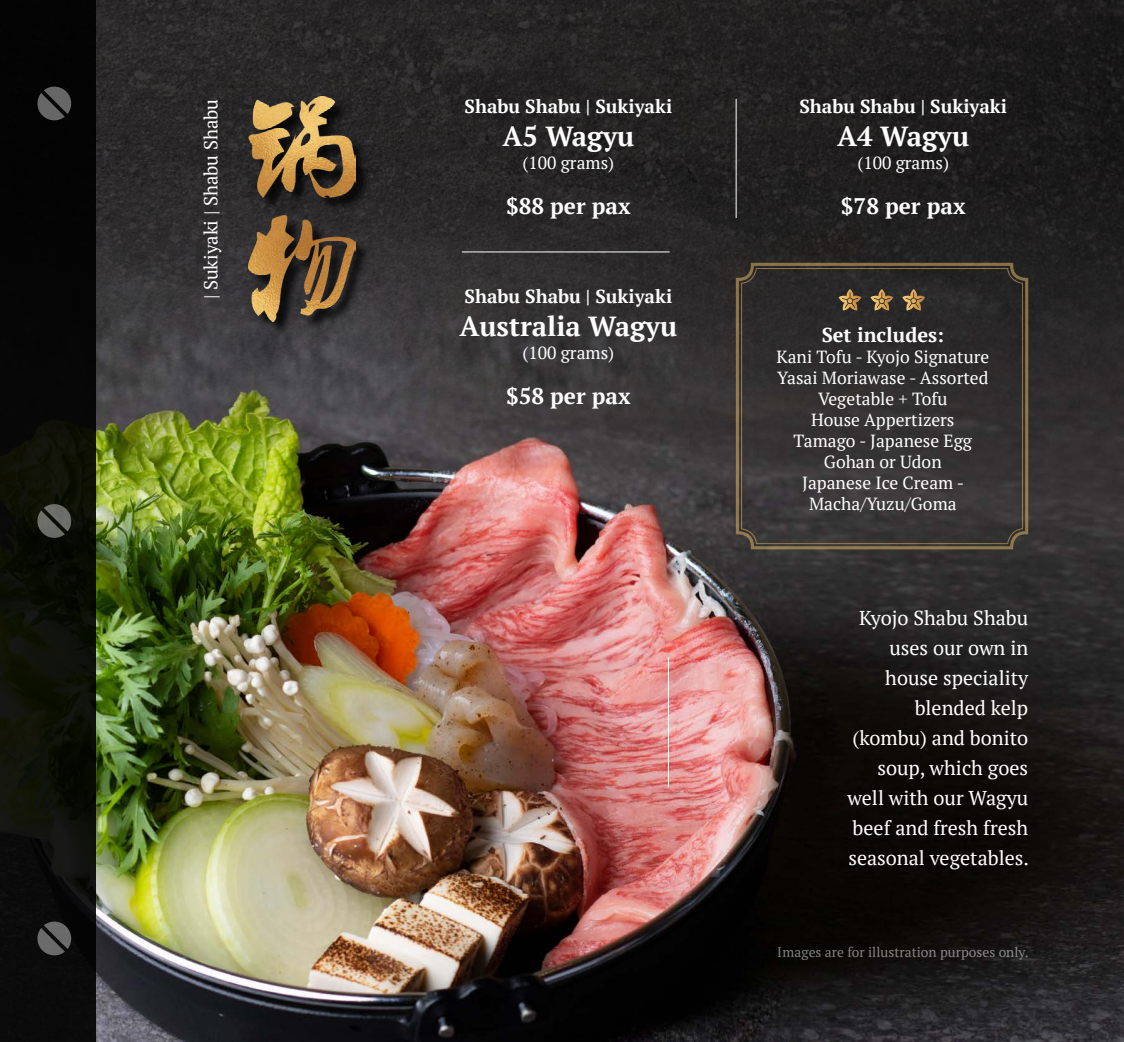
<style>
.page{position:relative;width:1124px;height:1042px;background:#fff}
.page>*{position:absolute;margin:0;border:0;box-sizing:border-box;transform-origin:0 0}
.t1{font:700 27.5px "PT Serif";color:#fff}
.t2{font:700 22.5px "PT Serif";color:#fff}
.t3{font:20px/30px "PT Serif";color:#fff;text-align:right}
.t4{font:700 20px "PT Serif";color:#fff}
.t5{font:700 18.75px "PT Serif";color:#fff}
.t6{font:18.75px "PT Serif";color:#fff}
.t7{font:17.5px/21px "PT Serif";color:#fff;text-align:center}
.t8{font:13.75px "PT Serif";color:#fff}
</style>
<div class="page">
<img style="left:96px;top:0;width:1027px;height:48px">
<img style="left:96px;top:48px;width:1027px;height:994px">
<hr style="left:668px;top:657px;width:1px;height:130px;background:#fff">
<div style="left:250px;top:98px;width:121px;height:238px;background:#000;opacity:.75"></div>
<img style="left:248px;top:96px;width:107px;height:225px">
<hr style="left:735px;top:99px;width:1px;height:119px;background:#fff">
<hr style="left:462px;top:252px;width:207px;height:1px;background:#fff">
<svg style="left:734px;top:261px;width:295px;height:290px"></svg>
<div style="left:741px;top:268px;width:281px;height:276px;border:1px solid #f0c167;border-radius:15px"></div>
<svg style="left:838px;top:289px;width:23px;height:22px"></svg>
<svg style="left:870px;top:289px;width:23px;height:22px"></svg>
<svg style="left:902px;top:289px;width:22px;height:22px"></svg>
<div style="left:0;top:0;width:96px;height:1042px;background:linear-gradient(to right,#0b0b08,#080a06)"></div>
<svg style="left:37px;top:87px;width:34px;height:33px"></svg>
<svg style="left:37px;top:921px;width:34px;height:34px"></svg>
<svg style="left:37px;top:504px;width:34px;height:34px"></svg>
<p class="t6" style="left:198px;top:299px;width:202px;rotate:-90deg">| Sukiyaki | Shabu Shabu</p>
<p class="t5" style="left:464px;top:94px;width:209px">Shabu Shabu | Sukiyaki</p>
<h1 class="t1" style="left:502px;top:118px;width:133px">A5 Wagyu</h1>
<p class="t7" style="left:522px;top:152px;width:93px">(100 grams)</p>
<p class="t2" style="left:506px;top:191px;width:126px">$88 per pax</p>
<p class="t5" style="left:464px;top:284px;width:209px">Shabu Shabu | Sukiyaki</p>
<h1 class="t1" style="left:459px;top:308px;width:219px">Australia Wagyu</h1>
<p class="t7" style="left:522px;top:342px;width:93px">(100 grams)</p>
<p class="t2" style="left:506px;top:381px;width:126px">$58 per pax</p>
<p class="t5" style="left:799px;top:94px;width:209px">Shabu Shabu | Sukiyaki</p>
<h1 class="t1" style="left:837px;top:118px;width:133px">A4 Wagyu</h1>
<p class="t7" style="left:857px;top:152px;width:93px">(100 grams)</p>
<p class="t2" style="left:840px;top:191px;width:126px">$78 per pax</p>
<p class="t4" style="left:821px;top:321px;width:124px">Set includes:</p>
<p class="t7" style="left:776px;top:346px;width:214px">Kani Tofu - Kyojo Signature<br>Yasai Moriawase - Assorted<br>Vegetable + Tofu<br>House Appertizers<br>Tamago - Japanese Egg<br>Gohan or Udon<br>Japanese Ice Cream -<br>Macha/Yuzu/Goma</p>
<p class="t3" style="left:847px;top:603px;width:183px">Kyojo Shabu Shabu uses our own in house speciality blended kelp (kombu) and bonito soup, which goes well with our Wagyu beef and fresh fresh seasonal vegetables.</p>
<p class="t8" style="left:777px;top:943px;width:252px">Images are for illustration purposes only.</p>
</div>
